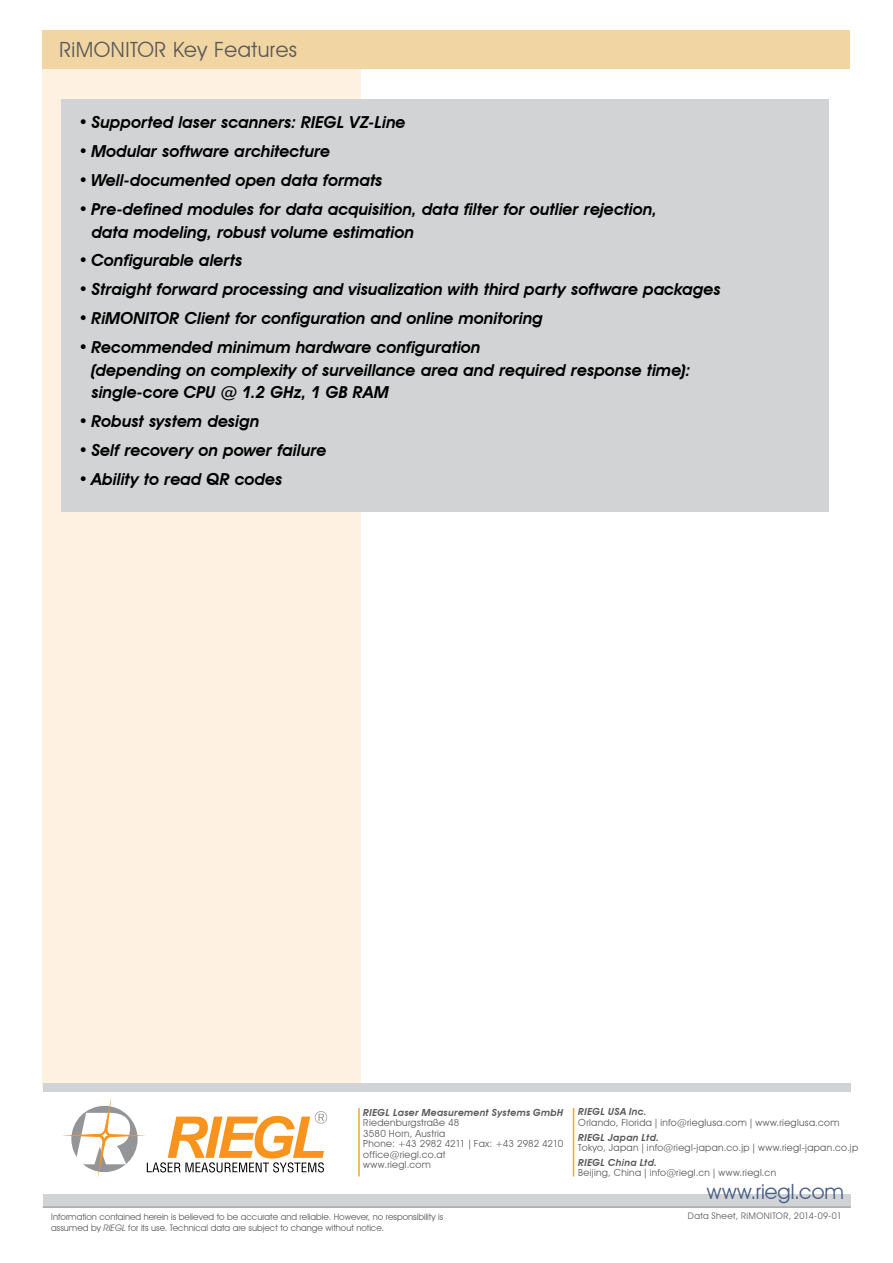
<style>
.page{position:relative;width:893px;height:1263px;background:#fff}
.page>*{position:absolute;margin:0;border:0;box-sizing:border-box;transform-origin:0 0}
.t1{font:21px "Avant Garde IT Cby BT";letter-spacing:.025em;color:#58595b}
.t2{font:21px "Avant Garde IT Cby BT";letter-spacing:.005em;color:#485e88}
.t3{font:italic 600 16.5px/22.5px "Avant Garde IT Cby BT";color:#000}
.t4{font:9.75px/10.5px "Avant Garde IT Cby BT";letter-spacing:.03em;color:#58595b}
.t5{font:italic 600 9.75px "Avant Garde IT Cby BT";letter-spacing:.025em;color:#58595b}
.t6{font:9px/10.8px "Avant Garde IT Cby BT";color:#58595b}
.t7{font:9px "Avant Garde IT Cby BT";letter-spacing:.04em;color:#58595b}
.s1{font-family:"Minion Pro"}
.s2{font-style:italic}
.s3{font-weight:600;font-style:italic}
</style>
<div class="page">
<div style="left:43px;top:36px;width:318px;height:1052px;background:#fff1e2"></div>
<div style="left:43px;top:1195px;width:808px;height:13px;background:#d1d3d4"></div>
<svg style="left:62px;top:1098px;width:265px;height:80px"></svg>
<hr style="left:43px;top:1206px;width:808px;height:2px;background:#a7a9ac">
<div style="left:43px;top:1083px;width:808px;height:9px;background:#d1d3d4"></div>
<hr style="left:358px;top:1108px;width:2px;height:68px;background:#f2a62f">
<hr style="left:573px;top:1108px;width:1px;height:68px;background:#f2a62f">
<div style="left:42px;top:30px;width:808px;height:38px;background:#f1d5a2"></div>
<div style="left:62px;top:99px;width:767px;height:412px;background:#d1d3d4"></div>
<p class="t1" style="left:59px;top:42px;width:239px">RiMONITOR Key Features</p>
<p class="t3" style="left:79px;top:111px;width:328px">• Supported laser scanners: RIEGL VZ-Line</p>
<p class="t3" style="left:79px;top:140px;width:253px">• Modular software architecture</p>
<p class="t3" style="left:79px;top:169px;width:305px">• Well-documented open data formats</p>
<p class="t3" style="left:91px;top:198px;width:567px;text-indent:-13px">• Pre-defined modules for data acquisition, data filter for outlier rejection, data modeling, robust volume estimation</p>
<p class="t3" style="left:79px;top:249px;width:165px">• Configurable alerts</p>
<p class="t3" style="left:79px;top:278px;width:643px">• Straight forward processing and visualization with third party software packages</p>
<p class="t3" style="left:79px;top:307px;width:466px">• RiMONITOR Client for configuration and online monitoring</p>
<p class="t3" style="left:91px;top:336px;width:601px;text-indent:-13px">• Recommended minimum hardware configuration<br>(depending on complexity of surveillance area and required response time): single-core CPU @ 1.2 GHz, 1 GB RAM</p>
<p class="t3" style="left:79px;top:410px;width:182px">• Robust system design</p>
<p class="t3" style="left:79px;top:439px;width:249px">• Self recovery on power failure</p>
<p class="t3" style="left:79px;top:467px;width:205px">• Ability to read QR codes</p>
<p class="t5" style="left:363px;top:1108px;width:201px">RIEGL Laser Measurement Systems GmbH</p>
<p class="t4" style="left:363px;top:1118px;width:202px">Riedenburgstraße 48<br>3580 Horn, Austria<br>Phone: +43 2982 4211 <span class="s1">|</span> Fax: +43 2982 4210 office@riegl.co.at<br>www.riegl.com</p>
<p class="t6" style="left:51px;top:1212px;width:393px">Information contained herein is believed to be accurate and reliable. However, no responsibility is assumed by <span class="s2">RIEGL</span> for its use. Technical data are subject to change without notice.</p>
<p class="t4" style="left:578px;top:1108px;width:263px"><span class="s3">RIEGL USA Inc.<br></span>Orlando, Florida <span class="s1">|</span> info@rieglusa.com <span class="s1">|</span> www.rieglusa.com</p>
<p class="t4" style="left:578px;top:1133px;width:281px"><span class="s3">RIEGL Japan Ltd.<br></span>Tokyo, Japan <span class="s1">|</span> info@riegl-japan.co.jp <span class="s1">|</span> www.riegl-japan.co.jp</p>
<p class="t4" style="left:578px;top:1158px;width:199px"><span class="s3">RIEGL China Ltd.<br></span>Beijing, China <span class="s1">|</span> info@riegl.cn <span class="s1">|</span> www.riegl.cn</p>
<p class="t7" style="left:688px;top:1213px;width:155px">Data Sheet, RiMONITOR, 2014-09-01</p>
<p class="t2" style="left:707px;top:1183px;width:139px">www.riegl.com</p>
</div>
